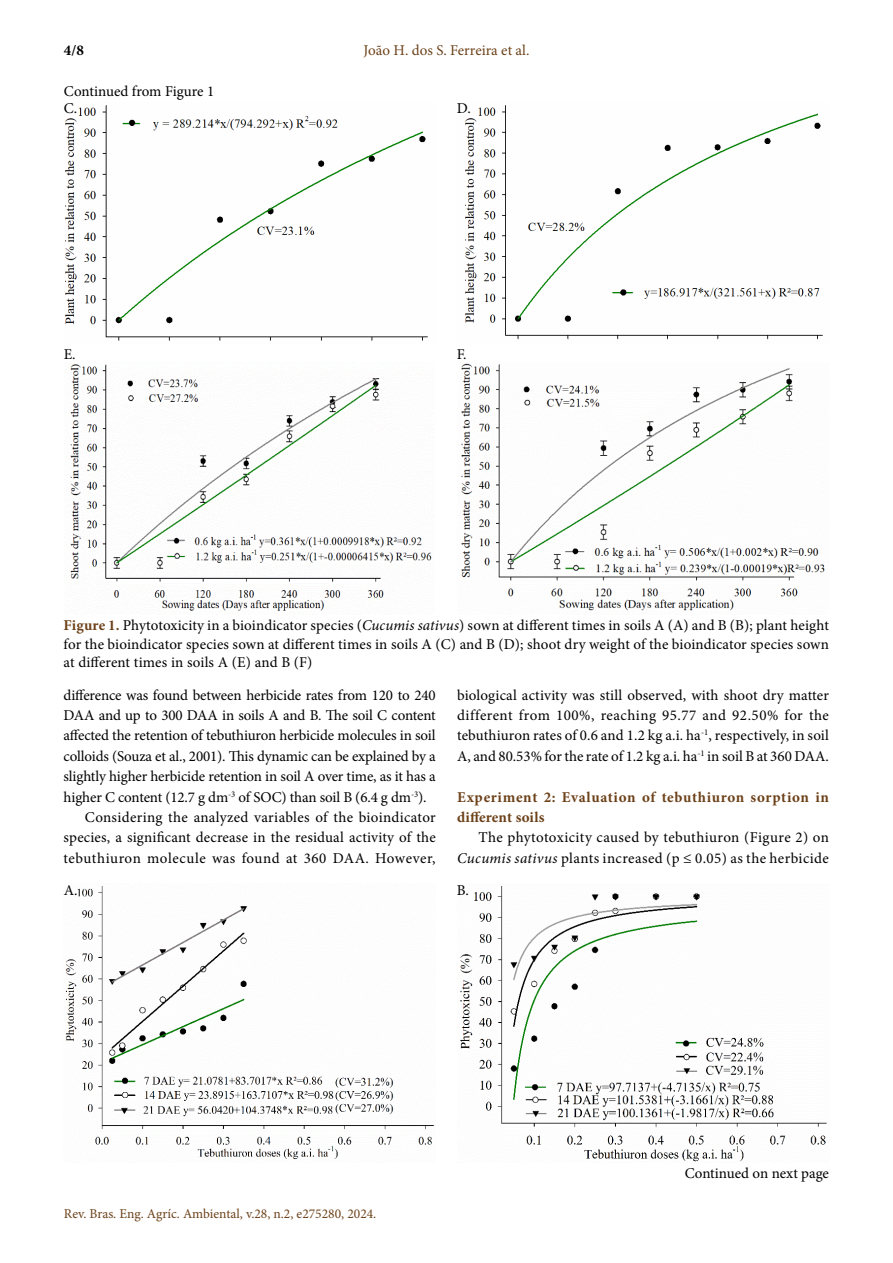
<style>
.page{position:relative;width:893px;height:1263px;background:#fff}
.page>*{position:absolute;margin:0;border:0;box-sizing:border-box;transform-origin:0 0}
.t1{font:15px/20.4px "Minion Pro";color:#000;text-align:justify}
.t2{font:15px/20.4px "Minion Pro";letter-spacing:.025em;color:#000;text-align:right}
.t3{font:700 15px/20.4px "Minion Pro";letter-spacing:.045em;color:#6c4119}
.t4{font:15px "Minion Pro";letter-spacing:.02em;color:#000}
.t5{font:15px "Minion Pro";letter-spacing:.03em;color:#000}
.t6{font:15px "Minion Pro";color:#6c4119}
.t7{font:700 15px "Minion Pro";color:#000}
.t8{font:13.5px "Minion Pro";color:#6c4119}
.s1{font-weight:700;color:#6c4119}
.s2{font-style:italic}
</style>
<div class="page">
<img style="left:64px;top:105px;width:364px;height:236px">
<img style="left:464px;top:105px;width:359px;height:235px">
<img style="left:64px;top:364px;width:371px;height:251px">
<img style="left:461px;top:363px;width:364px;height:248px">
<img style="left:65px;top:886px;width:369px;height:274px">
<img style="left:460px;top:886px;width:367px;height:276px">
<p class="t7" style="left:64px;top:40px;width:21px">4/8</p>
<p class="t6" style="left:364px;top:40px;width:167px">João H. dos S. Ferreira et al.</p>
<p class="t1" style="left:64px;top:81px;width:152px">Continued from Figure 1</p>
<p class="t1" style="left:64px;top:98px;width:15px">C.</p>
<p class="t1" style="left:457px;top:98px;width:15px">D.</p>
<p class="t1" style="left:64px;top:344px;width:13px">E.</p>
<p class="t1" style="left:457px;top:344px;width:11px">F.</p>
<p class="t1" style="left:64px;top:616px;width:767px;line-height:18.8px"><span class="s1">Figure 1.</span> Phytotoxicity in a bioindicator species (<span class="s2">Cucumis sativus</span>) sown at different times in soils A (A) and B (B); plant height for the bioindicator species sown at different times in soils A (C) and B (D); shoot dry weight of the bioindicator species sown at different times in soils A (E) and B (F)</p>
<p class="t1" style="left:64px;top:685px;width:374px">difference was found between herbicide rates from 120 to 240</p>
<p class="t1" style="left:64px;top:705px;width:374px">DAA and up to 300 DAA in soils A and B. The soil C content</p>
<p class="t1" style="left:64px;top:725px;width:374px">affected the retention of tebuthiuron herbicide molecules in soil</p>
<p class="t1" style="left:64px;top:746px;width:374px">colloids (Souza et al., 2001). This dynamic can be explained by a</p>
<p class="t1" style="left:64px;top:766px;width:374px">slightly higher herbicide retention in soil A over time, as it has a</p>
<p class="t1" style="left:64px;top:787px;width:364px">higher C content (12.7 g dm<sup>-3</sup> of SOC) than soil B (6.4 g dm<sup>-3</sup>).</p>
<p class="t4" style="left:85px;top:807px;width:352px">Considering the analyzed variables of the bioindicator</p>
<p class="t1" style="left:64px;top:827px;width:374px">species, a significant decrease in the residual activity of the</p>
<p class="t5" style="left:64px;top:848px;width:374px">tebuthiuron molecule was found at 360 DAA. However,</p>
<p class="t1" style="left:457px;top:685px;width:373px">biological activity was still observed, with shoot dry matter different from 100%, reaching 95.77 and 92.50% for the tebuthiuron rates of 0.6 and 1.2 kg a.i. ha<sup>-1</sup>, respectively, in soil A, and 80.53% for the rate of 1.2 kg a.i. ha<sup>-1</sup> in soil B at 360 DAA.</p>
<p class="t3" style="left:457px;top:786px;width:373px">Experiment 2: Evaluation of tebuthiuron sorption in different soils</p>
<p class="t2" style="left:457px;top:827px;width:373px">The phytotoxicity caused by tebuthiuron (Figure 2) on<br><span class="s2">Cucumis sativus</span> plants increased (p ≤ 0.05) as the herbicide</p>
<p class="t1" style="left:64px;top:880px;width:15px">A.</p>
<p class="t1" style="left:457px;top:880px;width:13px">B.</p>
<p class="t8" style="left:64px;top:1204px;width:314px">Rev. Bras. Eng. Agríc. Ambiental, v.28, n.2, e275280, 2024.</p>
<p class="t1" style="left:685px;top:1163px;width:146px">Continued on next page</p>
</div>
